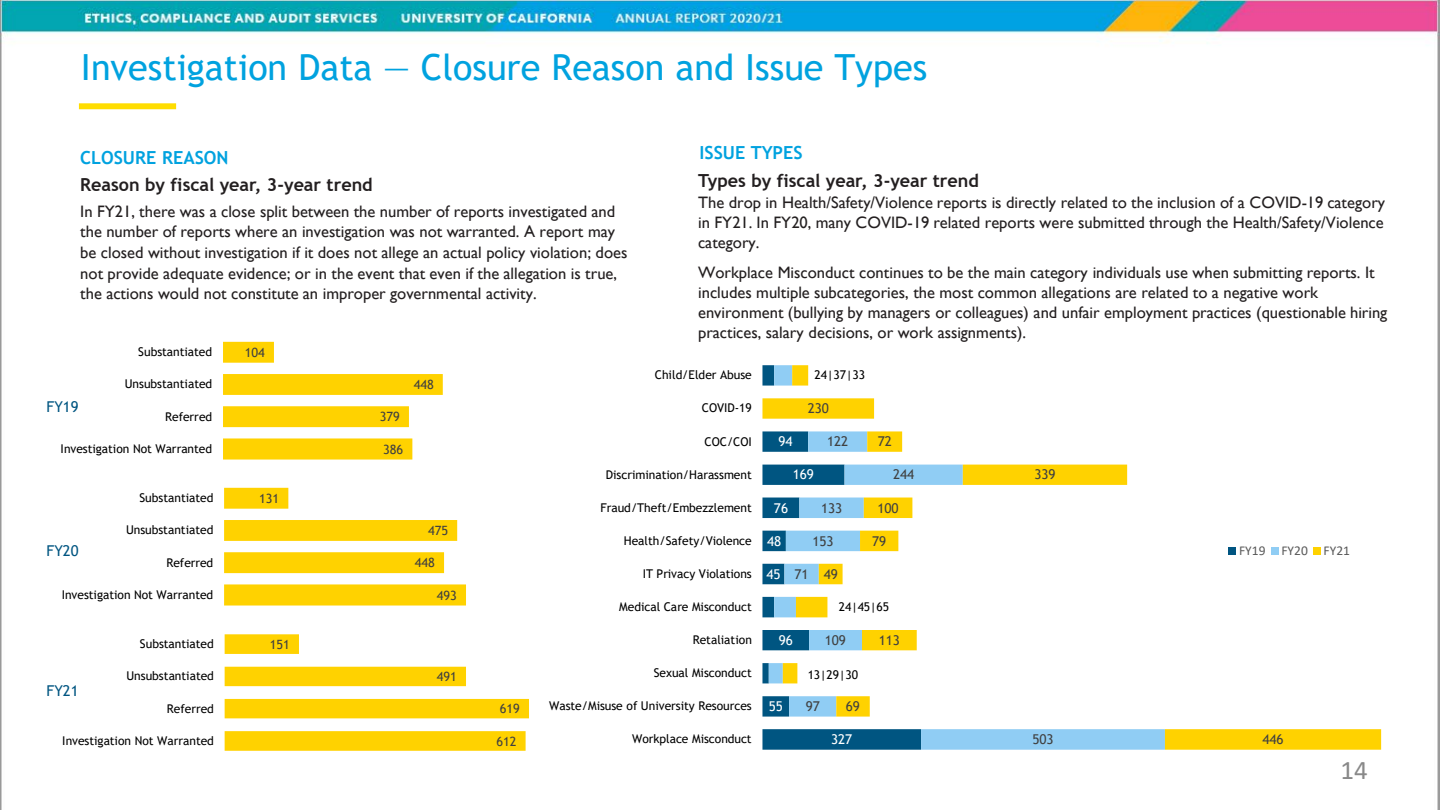
<style>
.page{position:relative;width:1440px;height:810px;background:#fff}
.page>*{position:absolute;margin:0;border:0;box-sizing:border-box;transform-origin:0 0}
.t1{font:36px "Trebuchet MS";color:#00a2df}
.t2{font:27px "Calibri";color:#898989}
.t3{font:700 18px "Trebuchet MS";letter-spacing:-.005em;color:#231f20}
.t4{font:700 18px "Trebuchet MS";color:#00a2df}
.t5{font:16.5px/19.8px "Gill Sans";color:#231f20}
.t6{font:15px "Trebuchet MS";letter-spacing:.005em;color:#005581}
.t7{font:13.5px "Trebuchet MS";letter-spacing:-.005em;color:#404040}
.t8{font:13.5px "Trebuchet MS";letter-spacing:-.005em;color:#fff}
.t9{font:13.5px "Calibri";color:#595959}
.t10{font:12.75px "Trebuchet MS";letter-spacing:-.005em;color:#404040}
.t11{font:12px "Trebuchet MS";color:#000}
</style>
<div class="page">
<img style="left:0;top:0;width:1440px;height:810px">
<div style="left:79px;top:103px;width:97px;height:6px;background:#fd0"></div>
<svg style="left:762px;top:365px;width:619px;height:385px"></svg>
<div style="left:1229px;top:547px;width:7px;height:8px;background:#005581"></div>
<div style="left:1271px;top:547px;width:7px;height:8px;background:#90cdf4"></div>
<div style="left:1313px;top:547px;width:7px;height:8px;background:#ffd200"></div>
<svg style="left:223px;top:342px;width:220px;height:118px"></svg>
<svg style="left:224px;top:488px;width:242px;height:118px"></svg>
<svg style="left:225px;top:634px;width:304px;height:117px"></svg>
<h1 class="t1" style="left:81px;top:45px;width:848px">Investigation Data — Closure Reason and Issue Types</h1>
<p class="t4" style="left:80px;top:146px;width:150px">CLOSURE REASON</p>
<p class="t3" style="left:80px;top:174px;width:294px">Reason by fiscal year, 3-year trend</p>
<p class="t5" style="left:80px;top:201px;width:549px;line-height:20.5px">In FY21, there was a close split between the number of reports investigated and the number of reports where an investigation was not warranted. A report may be closed without investigation if it does not allege an actual policy violation; does not provide adequate evidence; or in the event that even if the allegation is true, the actions would not constitute an improper governmental activity.</p>
<p class="t11" style="left:138px;top:344px;width:76px">Substantiated</p>
<p class="t10" style="left:245px;top:344px;width:22px">104</p>
<p class="t11" style="left:125px;top:377px;width:89px">Unsubstantiated</p>
<p class="t10" style="left:414px;top:377px;width:22px">448</p>
<p class="t6" style="left:46px;top:398px;width:34px">FY19</p>
<p class="t11" style="left:165px;top:409px;width:49px">Referred</p>
<p class="t10" style="left:380px;top:409px;width:22px">379</p>
<p class="t11" style="left:61px;top:441px;width:153px">Investigation Not Warranted</p>
<p class="t10" style="left:383px;top:441px;width:22px">386</p>
<p class="t4" style="left:700px;top:142px;width:105px">ISSUE TYPES</p>
<p class="t3" style="left:698px;top:169px;width:282px">Types by fiscal year, 3-year trend</p>
<p class="t5" style="left:698px;top:193px;width:688px;text-align:justify">The drop in Health/Safety/Violence reports is directly related to the inclusion of a COVID-19 category in FY21. In FY20, many COVID-19 related reports were submitted through the Health/Safety/Violence category.</p>
<p class="t5" style="left:698px;top:263px;width:691px">Workplace Misconduct continues to be the main category individuals use when submitting reports. It includes multiple subcategories, the most common allegations are related to a negative work environment (bullying by managers or colleagues) and unfair employment practices (questionable hiring practices, salary decisions, or work assignments).</p>
<p class="t11" style="left:655px;top:368px;width:98px">Child/Elder Abuse</p>
<p class="t11" style="left:815px;top:367px;width:52px">24|37|33</p>
<p class="t11" style="left:702px;top:401px;width:52px">COVID-19</p>
<p class="t7" style="left:808px;top:400px;width:23px">230</p>
<p class="t11" style="left:705px;top:434px;width:49px">COC/COI</p>
<p class="t8" style="left:778px;top:433px;width:16px">94</p>
<p class="t7" style="left:827px;top:433px;width:23px">122</p>
<p class="t7" style="left:878px;top:433px;width:16px">72</p>
<p class="t11" style="left:606px;top:467px;width:148px">Discrimination/Harassment</p>
<p class="t8" style="left:793px;top:466px;width:23px">169</p>
<p class="t7" style="left:893px;top:466px;width:23px">244</p>
<p class="t7" style="left:1034px;top:466px;width:23px">339</p>
<p class="t11" style="left:139px;top:490px;width:76px">Substantiated</p>
<p class="t10" style="left:259px;top:490px;width:22px">131</p>
<p class="t11" style="left:601px;top:500px;width:153px">Fraud/Theft/Embezzlement</p>
<p class="t8" style="left:774px;top:499px;width:16px">76</p>
<p class="t7" style="left:821px;top:499px;width:23px">133</p>
<p class="t7" style="left:878px;top:499px;width:23px">100</p>
<p class="t6" style="left:46px;top:541px;width:34px">FY20</p>
<p class="t11" style="left:126px;top:523px;width:89px">Unsubstantiated</p>
<p class="t11" style="left:166px;top:555px;width:49px">Referred</p>
<p class="t10" style="left:428px;top:523px;width:22px">475</p>
<p class="t10" style="left:415px;top:555px;width:22px">448</p>
<p class="t11" style="left:624px;top:533px;width:129px">Health/Safety/Violence</p>
<p class="t11" style="left:643px;top:566px;width:111px">IT Privacy Violations</p>
<p class="t8" style="left:767px;top:532px;width:16px">48</p>
<p class="t8" style="left:766px;top:565px;width:16px">45</p>
<p class="t7" style="left:812px;top:532px;width:23px">153</p>
<p class="t7" style="left:795px;top:565px;width:16px">71</p>
<p class="t7" style="left:824px;top:565px;width:16px">49</p>
<p class="t7" style="left:872px;top:532px;width:16px">79</p>
<p class="t9" style="left:1239px;top:541px;width:28px">FY19</p>
<p class="t9" style="left:1281px;top:541px;width:28px">FY20</p>
<p class="t9" style="left:1324px;top:541px;width:28px">FY21</p>
<p class="t11" style="left:62px;top:587px;width:153px">Investigation Not Warranted</p>
<p class="t10" style="left:437px;top:587px;width:22px">493</p>
<p class="t11" style="left:619px;top:599px;width:134px">Medical Care Misconduct</p>
<p class="t11" style="left:839px;top:599px;width:52px">24|45|65</p>
<p class="t11" style="left:140px;top:636px;width:76px">Substantiated</p>
<p class="t10" style="left:270px;top:636px;width:22px">151</p>
<p class="t11" style="left:693px;top:632px;width:61px">Retaliation</p>
<p class="t8" style="left:779px;top:632px;width:16px">96</p>
<p class="t7" style="left:825px;top:632px;width:23px">109</p>
<p class="t7" style="left:879px;top:632px;width:23px">113</p>
<p class="t11" style="left:127px;top:669px;width:89px">Unsubstantiated</p>
<p class="t10" style="left:437px;top:669px;width:22px">491</p>
<p class="t11" style="left:654px;top:665px;width:100px">Sexual Misconduct</p>
<p class="t11" style="left:808px;top:667px;width:52px">13|29|30</p>
<p class="t6" style="left:46px;top:681px;width:34px">FY21</p>
<p class="t11" style="left:167px;top:701px;width:49px">Referred</p>
<p class="t10" style="left:500px;top:701px;width:22px">619</p>
<p class="t11" style="left:549px;top:698px;width:204px">Waste/Misuse of University Resources</p>
<p class="t8" style="left:769px;top:698px;width:16px">55</p>
<p class="t7" style="left:806px;top:698px;width:16px">97</p>
<p class="t7" style="left:846px;top:698px;width:16px">69</p>
<p class="t11" style="left:62px;top:733px;width:153px">Investigation Not Warranted</p>
<p class="t10" style="left:496px;top:733px;width:22px">612</p>
<p class="t11" style="left:632px;top:732px;width:121px">Workplace Misconduct</p>
<p class="t8" style="left:831px;top:731px;width:23px">327</p>
<p class="t7" style="left:1032px;top:731px;width:23px">503</p>
<p class="t7" style="left:1263px;top:731px;width:23px">446</p>
<h2 class="t2" style="left:1341px;top:751px;width:29px">14</h2>
</div>
